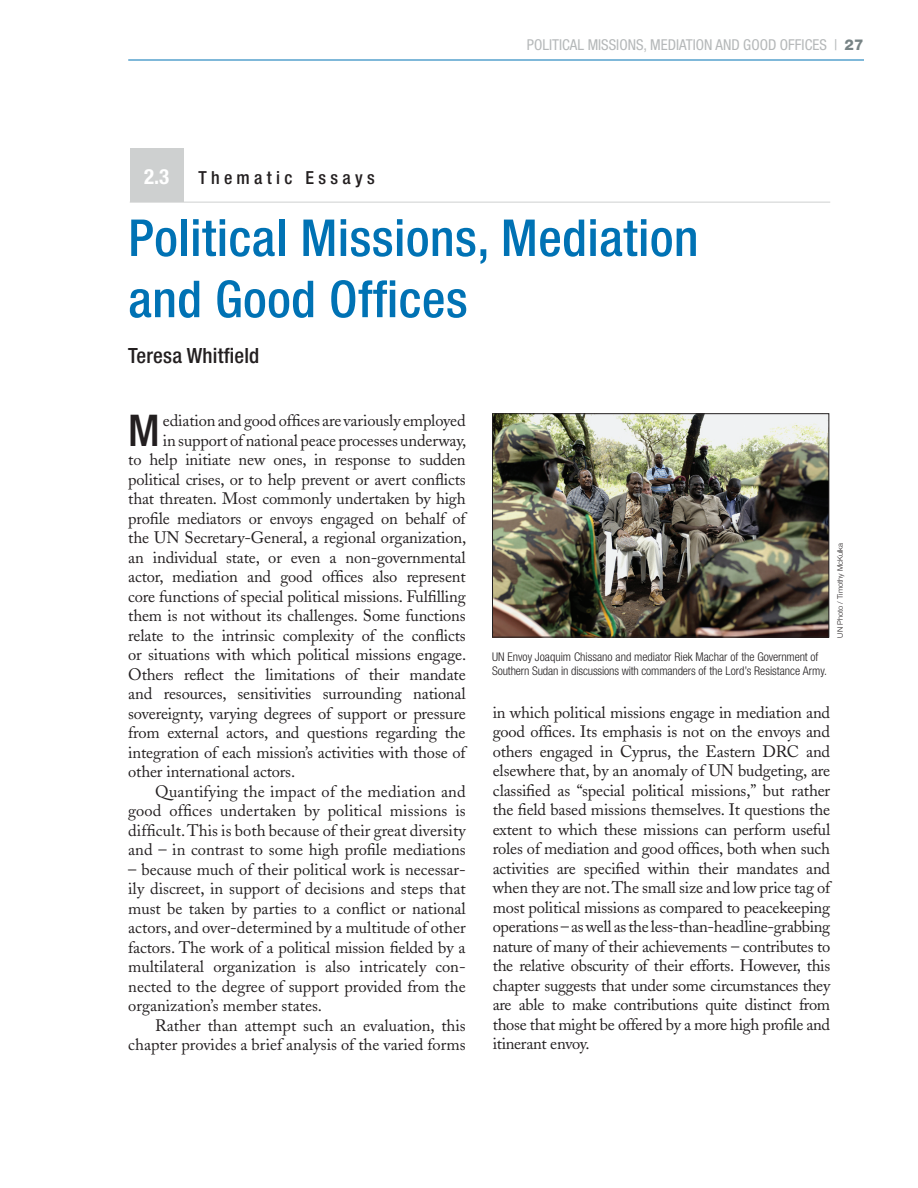
<style>
.page{position:relative;width:918px;height:1188px;background:#fff}
.page>*{position:absolute;margin:0;border:0;box-sizing:border-box;transform-origin:0 0}
.t1{font:500 condensed 51px/61.2px "Helvetica Neue";letter-spacing:.01em;color:#0072b4}
.t2{font:500 condensed 43.8px "Helvetica Neue";color:#231f20}
.t3{font:500 condensed 21px "Helvetica Neue";letter-spacing:.01em;color:#231f20}
.t4{font:700 condensed 21px "Helvetica Neue";color:#fff}
.t5{font:500 condensed 18px "Helvetica Neue";letter-spacing:.24em;color:#231f20}
.t6{font:16.5px/19.5px "Adobe Caslon";letter-spacing:-.01em;color:#231f20;text-align:justify}
.t7{font:16.5px "Adobe Caslon";letter-spacing:.01em;color:#231f20}
.t8{font:condensed 15px "Helvetica Neue";color:#b5b8b9}
.t9{font:300 condensed 12px/14.4px "Helvetica Neue";color:#231f20}
.t10{font:300 7.5px "Helvetica Neue";color:#231f20}
.s1{font-weight:800;font-stretch:normal;color:#778385}
</style>
<div class="page">
<hr style="left:128px;top:60px;width:736px;height:1px;background:#0072b4">
<div style="left:130px;top:148px;width:54px;height:54px;background:#ced0d0"></div>
<hr style="left:130px;top:202px;width:700px;height:1px;background:#ced0d0">
<img style="left:494px;top:415px;width:333px;height:221px">
<div style="left:492px;top:413px;width:337px;height:225px;border:1px solid #231f20"></div>
<p class="t8" style="left:527px;top:36px;width:338px">POLITICAL MISSIONS, MEDIATION AND GOOD OFFICES | <span class="s1">27</span></p>
<p class="t4" style="left:144px;top:163px;width:27px">2.3</p>
<h1 class="t1" style="left:128px;top:207px;width:572px">Political Missions, Mediation and Good Offices</h1>
<p class="t3" style="left:128px;top:343px;width:133px">Teresa Whitfield</p>
<p class="t5" style="left:198px;top:167px;width:178px">Thematic Essays</p>
<h2 class="t2" style="left:128px;top:404px;width:33px">M</h2>
<p class="t6" style="left:163px;top:411px;width:304px">ediation and good offices are variously employed</p>
<p class="t6" style="left:163px;top:430px;width:305px">in support of national peace processes underway,</p>
<p class="t6" style="left:128px;top:450px;width:339px">to help initiate new ones, in response to sudden</p>
<p class="t6" style="left:128px;top:469px;width:339px">political crises, or to help prevent or avert conflicts</p>
<p class="t6" style="left:128px;top:489px;width:339px">that threaten. Most commonly undertaken by high</p>
<p class="t6" style="left:128px;top:508px;width:339px">profile mediators or envoys engaged on behalf of</p>
<p class="t6" style="left:128px;top:528px;width:339px">the UN Secretary-General, a regional organization,</p>
<p class="t6" style="left:128px;top:547px;width:339px">an individual state, or even a non-governmental</p>
<p class="t6" style="left:128px;top:567px;width:339px">actor, mediation and good offices also represent</p>
<p class="t6" style="left:128px;top:586px;width:339px">core functions of special political missions. Fulfilling</p>
<p class="t6" style="left:128px;top:606px;width:339px">them is not without its challenges. Some functions</p>
<p class="t6" style="left:128px;top:625px;width:339px">relate to the intrinsic complexity of the conflicts</p>
<p class="t6" style="left:128px;top:645px;width:339px">or situations with which political missions engage.</p>
<p class="t6" style="left:128px;top:664px;width:339px">Others reflect the limitations of their mandate</p>
<p class="t6" style="left:128px;top:684px;width:339px">and resources, sensitivities surrounding national</p>
<p class="t6" style="left:128px;top:703px;width:339px">sovereignty, varying degrees of support or pressure</p>
<p class="t6" style="left:128px;top:723px;width:339px">from external actors, and questions regarding the</p>
<p class="t6" style="left:128px;top:742px;width:339px">integration of each mission’s activities with those of</p>
<p class="t6" style="left:128px;top:762px;width:168px">other international actors.</p>
<p class="t7" style="left:155px;top:781px;width:312px">Quantifying the impact of the mediation and</p>
<p class="t7" style="left:128px;top:801px;width:339px">good offices undertaken by political missions is</p>
<p class="t6" style="left:128px;top:820px;width:339px">difficult. This is both because of their great diversity</p>
<p class="t6" style="left:128px;top:840px;width:339px">and – in contrast to some high profile mediations</p>
<p class="t6" style="left:128px;top:859px;width:339px">– because much of their political work is necessar&shy;ily discreet, in support of decisions and steps that must be taken by parties to a conflict or national actors, and over-determined by a multitude of other factors. The work of a political mission fielded by a multilateral organization is also intricately con&shy;nected to the degree of support provided from the organization’s member states.</p>
<p class="t6" style="left:128px;top:1016px;width:339px;text-align:right">Rather than attempt such an evaluation, this chapter provides a brief analysis of the varied forms</p>
<p class="t9" style="left:492px;top:649px;width:336px">UN Envoy Joaquim Chissano and mediator Riek Machar of the Government of<br>Southern Sudan in discussions with commanders of the Lord’s Resistance Army.</p>
<p class="t10" style="left:835px;top:638px;width:96px;rotate:-90deg">UN Photo / Timothy McKulka</p>
<p class="t6" style="left:493px;top:703px;width:339px">in which political missions engage in mediation and good offices. Its emphasis is not on the envoys and others engaged in Cyprus, the Eastern DRC and elsewhere that, by an anomaly of UN budgeting, are classified as “special political missions,” but rather the field based missions themselves. It questions the extent to which these missions can perform useful roles of mediation and good offices, both when such activities are specified within their mandates and when they are not. The small size and low price tag of most political missions as compared to peacekeeping operations – as well as the less-than-headline-grabbing nature of many of their achievements – contributes to the relative obscurity of their efforts. However, this chapter suggests that under some circumstances they are able to make contributions quite distinct from those that might be offered by a more high profile and itinerant envoy.</p>
</div>
